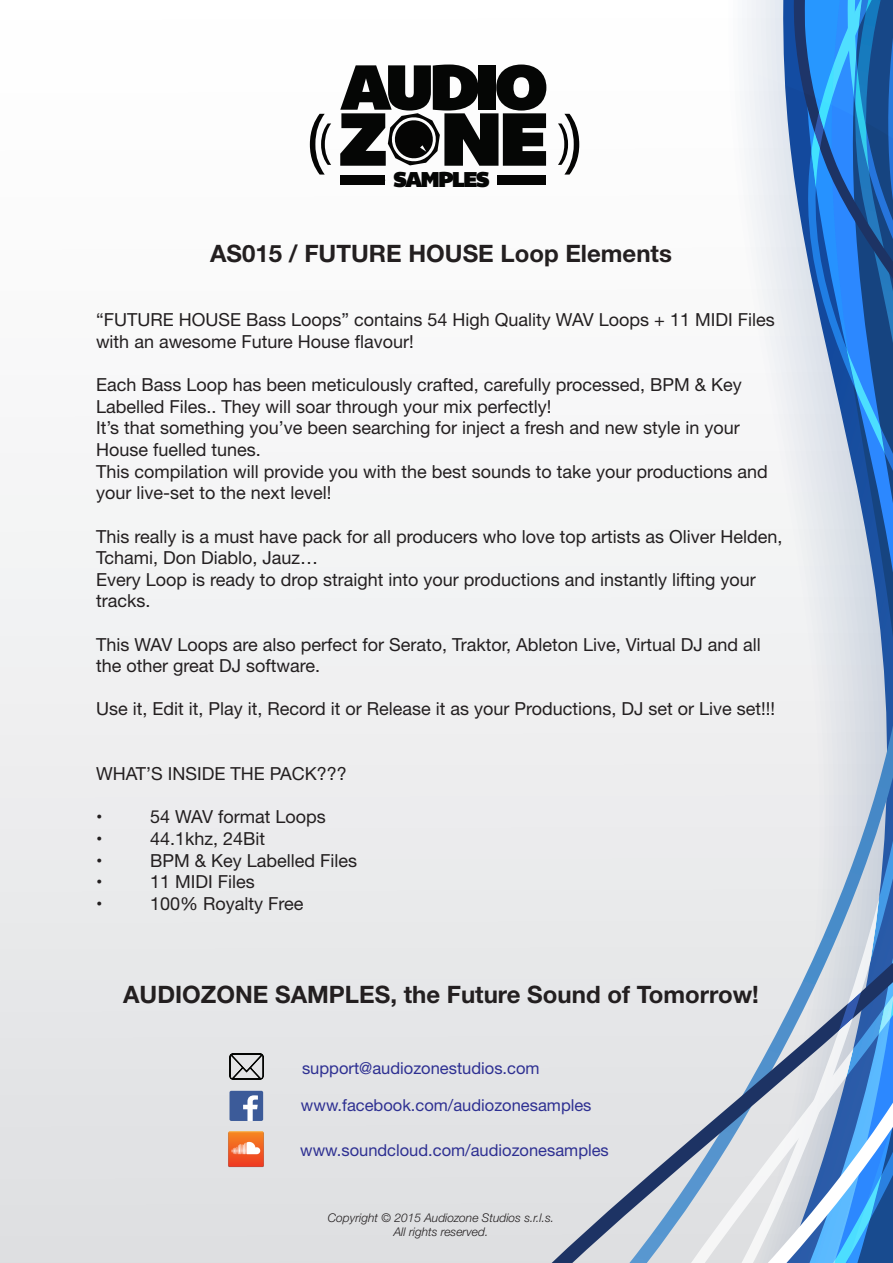
<style>
.page{position:relative;width:893px;height:1263px;background:#fff}
.page>*{position:absolute;margin:0;border:0;box-sizing:border-box;transform-origin:0 0}
.t1{font:77.4px "Bemio";color:#050605}
.t2{font:65.55px "Bemio";letter-spacing:-.08em;color:#050605}
.t3{font:700 24px "Helvetica Neue";color:#231f20}
.t4{font:22.05px "Bemio";letter-spacing:-.08em;color:#050605}
.t5{font:18px/21.6px "Helvetica Neue";color:#231f20}
.t6{font:16.5px "Helvetica Neue";color:#2e3092}
.t7{font:italic 300 12px/14.4px "Helvetica Neue";color:#231f20;text-align:center}
</style>
<div class="page">
<div style="left:0;top:0;width:893px;height:1263px;background:linear-gradient(to bottom,#fff,#dfe0e2)"></div>
<div style="left:717px;top:139px;width:66px;height:586px;background:#f4f5f5"></div>
<svg style="left:783px;top:139px;width:110px;height:586px"></svg>
<svg style="left:629px;top:725px;width:264px;height:238px;background:#e5e7eb"></svg>
<svg style="left:548px;top:963px;width:192px;height:300px;background:#d4d7dd"></svg>
<svg style="left:740px;top:841px;width:153px;height:155px;background:#d4dce5"></svg>
<svg style="left:794px;top:471px;width:99px;height:166px;background:#b1c3db"></svg>
<svg style="left:689px;top:996px;width:76px;height:267px;background:#ccd2db"></svg>
<svg style="left:786px;top:139px;width:107px;height:332px;background:#5b8dca"></svg>
<svg style="left:765px;top:879px;width:128px;height:384px;background:#99b7d9"></svg>
<svg style="left:525px;top:0;width:368px;height:139px"></svg>
<svg style="left:388px;top:113px;width:52px;height:52px"></svg>
<div style="left:340px;top:176px;width:45px;height:9px;background:#050504"></div>
<div style="left:497px;top:175px;width:49px;height:10px;background:#050504"></div>
<svg style="left:558px;top:114px;width:21px;height:61px"></svg>
<svg style="left:310px;top:114px;width:21px;height:61px"></svg>
<div style="left:230px;top:1091px;width:33px;height:30px;background:#3c5b99;border-radius:2px"></div>
<svg style="left:243px;top:1095px;width:15px;height:26px"></svg>
<img style="left:230px;top:1053px;width:34px;height:26px">
<img style="left:227px;top:1130px;width:39px;height:38px">
<h2 class="t2" style="left:341px;top:35px;width:209px">AUDIO</h2>
<h1 class="t1" style="left:338px;top:78px;width:213px">Z NE</h1>
<p class="t4" style="left:393px;top:162px;width:98px">SAMPLES</p>
<h3 class="t3" style="left:210px;top:234px;width:463px">AS015 / FUTURE HOUSE Loop Elements</h3>
<p class="t5" style="left:96px;top:310px;width:680px">“FUTURE HOUSE Bass Loops” contains 54 High Quality WAV Loops + 11 MIDI Files with an awesome Future House flavour!</p>
<p class="t5" style="left:96px;top:375px;width:673px">Each Bass Loop has been meticulously crafted, carefully processed, BPM &amp; Key Labelled Files.. They will soar through your mix perfectly!<br>It’s that something you’ve been searching for inject a fresh and new style in your House fuelled tunes.<br>This compilation will provide you with the best sounds to take your productions and your live-set to the next level!</p>
<p class="t5" style="left:96px;top:526px;width:688px">This really is a must have pack for all producers who love top artists as Oliver Helden, Tchami, Don Diablo, Jauz…<br>Every Loop is ready to drop straight into your productions and instantly lifting your tracks.</p>
<p class="t5" style="left:96px;top:634px;width:666px">This WAV Loops are also perfect for Serato, Traktor, Ableton Live, Virtual DJ and all the other great DJ software.</p>
<p class="t5" style="left:96px;top:699px;width:681px">Use it, Edit it, Play it, Record it or Release it as your Productions, DJ set or Live set!!!</p>
<p class="t5" style="left:96px;top:764px;width:252px">WHAT’S INSIDE THE PACK???</p>
<p class="t5" style="left:96px;top:807px;width:8px">•</p>
<p class="t5" style="left:150px;top:807px;width:177px">54 WAV format Loops</p>
<p class="t5" style="left:96px;top:829px;width:8px">•</p>
<p class="t5" style="left:150px;top:829px;width:117px">44.1khz, 24Bit</p>
<p class="t5" style="left:96px;top:850px;width:8px">•</p>
<p class="t5" style="left:150px;top:850px;width:209px">BPM &amp; Key Labelled Files</p>
<p class="t5" style="left:96px;top:872px;width:8px">•</p>
<p class="t5" style="left:150px;top:872px;width:106px">11 MIDI Files</p>
<p class="t5" style="left:96px;top:893px;width:8px">•</p>
<p class="t5" style="left:150px;top:893px;width:155px">100% Royalty Free</p>
<h3 class="t3" style="left:123px;top:976px;width:637px">AUDIOZONE SAMPLES, the Future Sound of Tomorrow!</h3>
<p class="t6" style="left:302px;top:1056px;width:239px">support@audiozonestudios.com</p>
<p class="t6" style="left:301px;top:1094px;width:292px">www.facebook.com/audiozonesamples</p>
<p class="t6" style="left:300px;top:1139px;width:310px">www.soundcloud.com/audiozonesamples</p>
<p class="t7" style="left:328px;top:1210px;width:228px">Copyright © 2015 Audiozone Studios s.r.l.s.<br>All rights reserved.</p>
</div>
